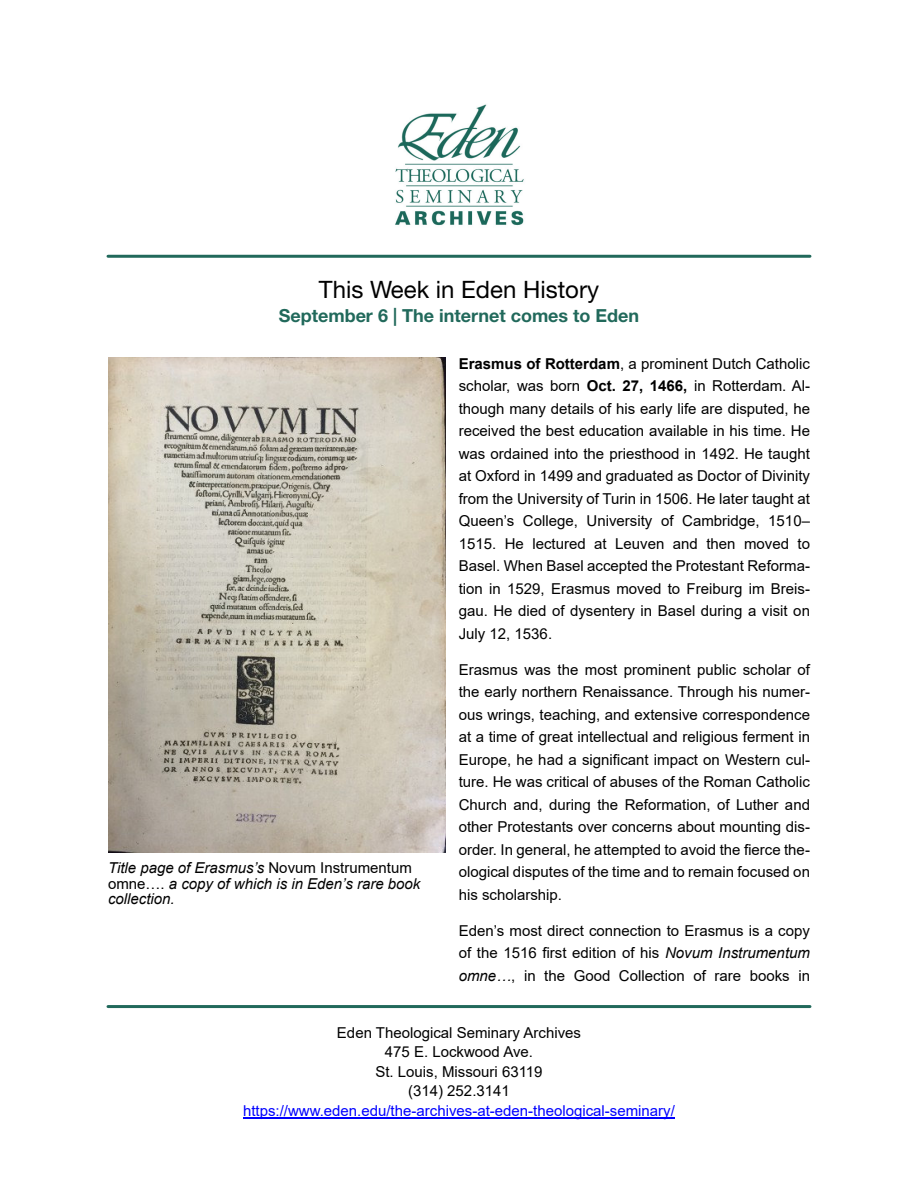
<style>
.page{position:relative;width:918px;height:1188px;background:#fff}
.page>*{position:absolute;margin:0;border:0;box-sizing:border-box;transform-origin:0 0}
.t1{font:24px "Helvetica Neue LT Std";color:#000}
.t2{font:700 18px "Helvetica Neue";color:#21695b}
.t3{font:15px/22.5px "Arial";color:#000;text-align:justify}
.t4{font:italic 15px/15.5px "Arial";color:#000}
.t5{font:15px "Arial";color:#00f}
.s1{font-style:normal}
.s2{font-weight:700}
.s3{font-style:italic}
</style>
<div class="page">
<hr style="left:108px;top:1005px;width:702px;height:3px;background:#21695b">
<hr style="left:243px;top:1118px;width:432px;height:1px;background:#00f">
<hr style="left:108px;top:255px;width:702px;height:3px;background:#21695b">
<img style="left:395px;top:104px;width:129px;height:122px">
<img style="left:108px;top:358px;width:337px;height:495px">
<h1 class="t1" style="left:319px;top:281px;width:282px">This Week in Eden History</h1>
<p class="t2" style="left:279px;top:305px;width:362px">September 6 | The internet comes to Eden</p>
<p class="t4" style="left:108px;top:862px;width:314px">Title page of Erasmus’s <span class="s1">Novum Instrumentum omne….</span> a copy of which is in Eden’s rare book collection.</p>
<p class="t3" style="left:459px;top:353px;width:353px"><span class="s2">Erasmus of Rotterdam</span>, a prominent Dutch Catholic scholar, was born <span class="s2">Oct. 27, 1466,</span> in Rotterdam. Al&shy;though many details of his early life are disputed, he received the best education available in his time. He was ordained into the priesthood in 1492. He taught at Oxford in 1499 and graduated as Doctor of Divinity from the University of Turin in 1506. He later taught at Queen’s College, University of Cambridge, 1510– 1515. He lectured at Leuven and then moved to Basel. When Basel accepted the Protestant Reforma&shy;tion in 1529, Erasmus moved to Freiburg im Breis&shy;gau. He died of dysentery in Basel during a visit on July 12, 1536.</p>
<p class="t3" style="left:459px;top:659px;width:353px">Erasmus was the most prominent public scholar of the early northern Renaissance. Through his numer&shy;ous wrings, teaching, and extensive correspondence at a time of great intellectual and religious ferment in Europe, he had a significant impact on Western cul&shy;ture. He was critical of abuses of the Roman Catholic Church and, during the Reformation, of Luther and other Protestants over concerns about mounting dis&shy;order. In general, he attempted to avoid the fierce the&shy;ological disputes of the time and to remain focused on his scholarship.</p>
<p class="t3" style="left:459px;top:920px;width:353px">Eden’s most direct connection to Erasmus is a copy of the 1516 first edition of his <span class="s3">Novum Instrumentum omne…</span>, in the Good Collection of rare books in</p>
<p class="t3" style="left:337px;top:1024px;width:246px;line-height:19.5px;text-align:center">Eden Theological Seminary Archives<br>475 E. Lockwood Ave.<br>St. Louis, Missouri 63119<br>(314) 252.3141</p>
<p class="t5" style="left:243px;top:1105px;width:433px">https://www.eden.edu/the-archives-at-eden-theological-seminary/</p>
</div>
